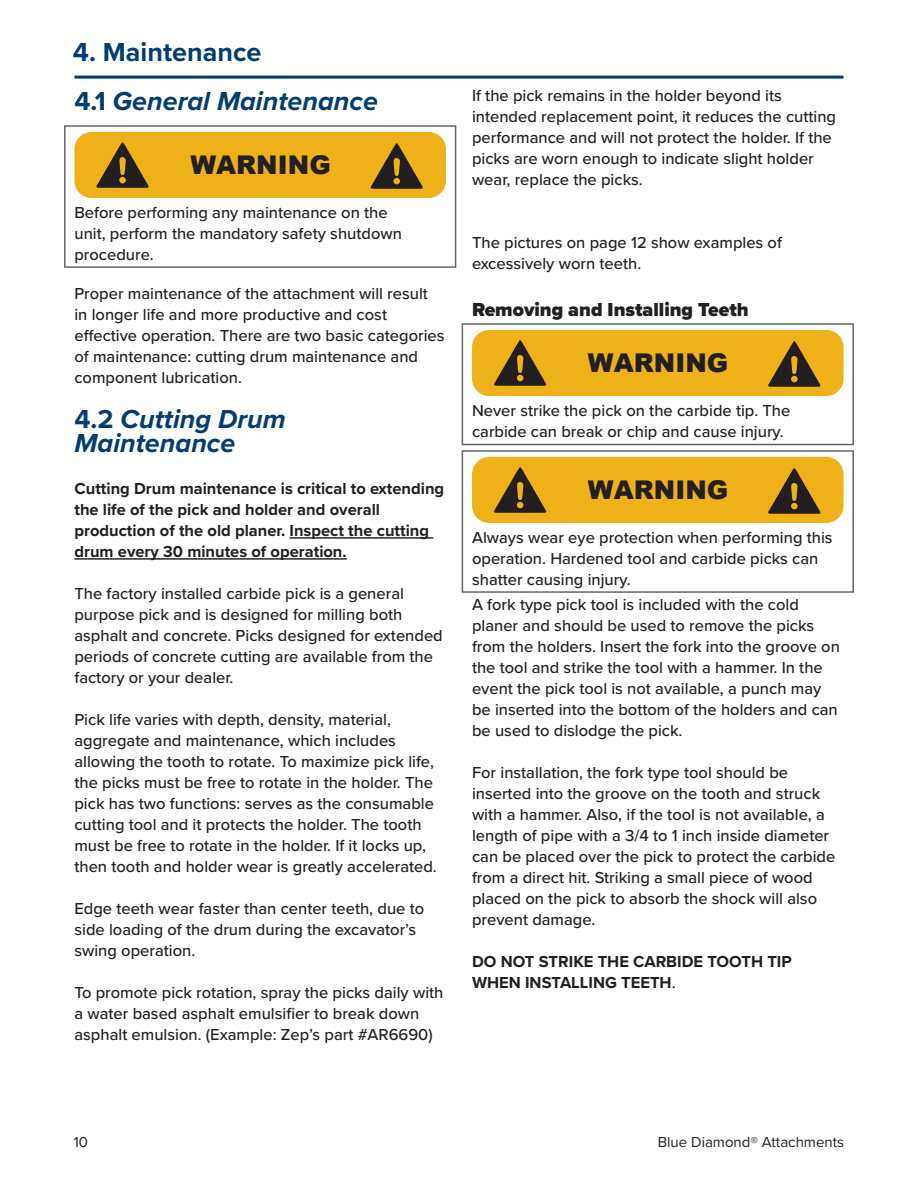
<style>
.page{position:relative;width:918px;height:1188px;background:#fff}
.page>*{position:absolute;margin:0;border:0;box-sizing:border-box;transform-origin:0 0}
.t1{font:italic 700 27px/24px "Proxima Nova";color:#003d71}
.t2{font:700 27px "Proxima Nova";color:#003d71}
.t3{font:900 25.8px "Arial";color:#231f20}
.Paragraph_Style_1{font:900 19.5px "Proxima Nova";color:#231f20}
.t4{font:500 16.5px/21px "Proxima Nova";color:#231f20}
.t5{font:700 16.5px/21px "Proxima Nova";color:#231f20}
.t6{font:15px "Proxima Nova";color:#231f20}
.s1{font-style:normal}
.s2{font-weight:500}
</style>
<div class="page">
<hr style="left:74px;top:76px;width:770px;height:3px;background:#003d71">
<hr style="left:290px;top:537px;width:143px;height:2px;background:#231f20">
<hr style="left:74px;top:558px;width:273px;height:2px;background:#231f20">
<div style="left:74px;top:132px;width:372px;height:66px;background:#efb11a;border-radius:17px"></div>
<svg style="left:96px;top:142px;width:53px;height:46px"></svg>
<svg style="left:371px;top:143px;width:52px;height:46px"></svg>
<div style="left:64px;top:125px;width:392px;height:143px;border:2px solid #63656a"></div>
<div style="left:472px;top:330px;width:372px;height:66px;background:#efb11a;border-radius:17px"></div>
<svg style="left:494px;top:340px;width:53px;height:46px"></svg>
<svg style="left:768px;top:341px;width:53px;height:46px"></svg>
<div style="left:462px;top:323px;width:392px;height:122px;border:2px solid #63656a"></div>
<div style="left:472px;top:457px;width:372px;height:66px;background:#efb11a;border-radius:17px"></div>
<svg style="left:494px;top:467px;width:53px;height:46px"></svg>
<svg style="left:768px;top:468px;width:53px;height:46px"></svg>
<div style="left:462px;top:450px;width:392px;height:143px;border:2px solid #63656a"></div>
<p class="t2" style="left:73px;top:32px;width:190px">4. Maintenance</p>
<p class="t1" style="left:74px;top:88px;width:305px"><span class="s1">4.1</span> General Maintenance</p>
<p class="t3" style="left:190px;top:146px;width:142px">WARNING</p>
<p class="t4" style="left:74px;top:201px;width:329px">Before performing any maintenance on the unit, perform the mandatory safety shutdown procedure.</p>
<p class="t4" style="left:74px;top:282px;width:372px">Proper maintenance of the attachment will result in longer life and more productive and cost effective operation. There are two basic categories of maintenance: cutting drum maintenance and component lubrication.</p>
<p class="t1" style="left:74px;top:406px;width:213px"><span class="s1">4.2</span> Cutting Drum<br>Maintenance</p>
<p class="t5" style="left:74px;top:477px;width:371px">Cutting Drum maintenance is critical to extending the life of the pick and holder and overall production of the old planer. Inspect the cutting drum every 30 minutes of operation.</p>
<p class="t4" style="left:74px;top:582px;width:370px">The factory installed carbide pick is a general purpose pick and is designed for milling both asphalt and concrete. Picks designed for extended periods of concrete cutting are available from the factory or your dealer.</p>
<p class="t4" style="left:74px;top:708px;width:364px">Pick life varies with depth, density, material, aggregate and maintenance, which includes allowing the tooth to rotate. To maximize pick life, the picks must be free to rotate in the holder. The pick has two functions: serves as the consumable cutting tool and it protects the holder. The tooth must be free to rotate in the holder. If it locks up, then tooth and holder wear is greatly accelerated.</p>
<p class="t4" style="left:74px;top:897px;width:351px">Edge teeth wear faster than center teeth, due to side loading of the drum during the excavator’s swing operation.</p>
<p class="t4" style="left:74px;top:981px;width:371px">To promote pick rotation, spray the picks daily with a water based asphalt emulsifier to break down asphalt emulsion. (Example: Zep’s part #AR6690)</p>
<p class="t4" style="left:472px;top:85px;width:366px">If the pick remains in the holder beyond its intended replacement point, it reduces the cutting performance and will not protect the holder. If the picks are worn enough to indicate slight holder wear, replace the picks.</p>
<p class="t4" style="left:472px;top:232px;width:311px">The pictures on page 12 show examples of excessively worn teeth.</p>
<p class="Paragraph_Style_1" style="left:472px;top:295px;width:278px">Removing and Installing Teeth</p>
<p class="t3" style="left:588px;top:344px;width:142px">WARNING</p>
<p class="t4" style="left:472px;top:399px;width:320px">Never strike the pick on the carbide tip. The carbide can break or chip and cause injury.</p>
<p class="t3" style="left:588px;top:471px;width:142px">WARNING</p>
<p class="t4" style="left:472px;top:526px;width:362px">Always wear eye protection when performing this operation. Hardened tool and carbide picks can shatter causing injury.</p>
<p class="t4" style="left:472px;top:593px;width:369px">A fork type pick tool is included with the cold planer and should be used to remove the picks from the holders. Insert the fork into the groove on the tool and strike the tool with a hammer. In the event the pick tool is not available, a punch may be inserted into the bottom of the holders and can be used to dislodge the pick.</p>
<p class="t4" style="left:472px;top:761px;width:365px">For installation, the fork type tool should be inserted into the groove on the tooth and struck with a hammer. Also, if the tool is not available, a length of pipe with a 3/4 to 1 inch inside diameter can be placed over the pick to protect the carbide from a direct hit. Striking a small piece of wood placed on the pick to absorb the shock will also prevent damage.</p>
<p class="t5" style="left:472px;top:950px;width:321px">DO NOT STRIKE THE CARBIDE TOOTH TIP<br>WHEN INSTALLING TEETH<span class="s2">.</span></p>
<p class="t6" style="left:74px;top:1131px;width:16px">10</p>
<p class="t6" style="left:658px;top:1131px;width:188px">Blue Diamond® Attachments</p>
</div>
